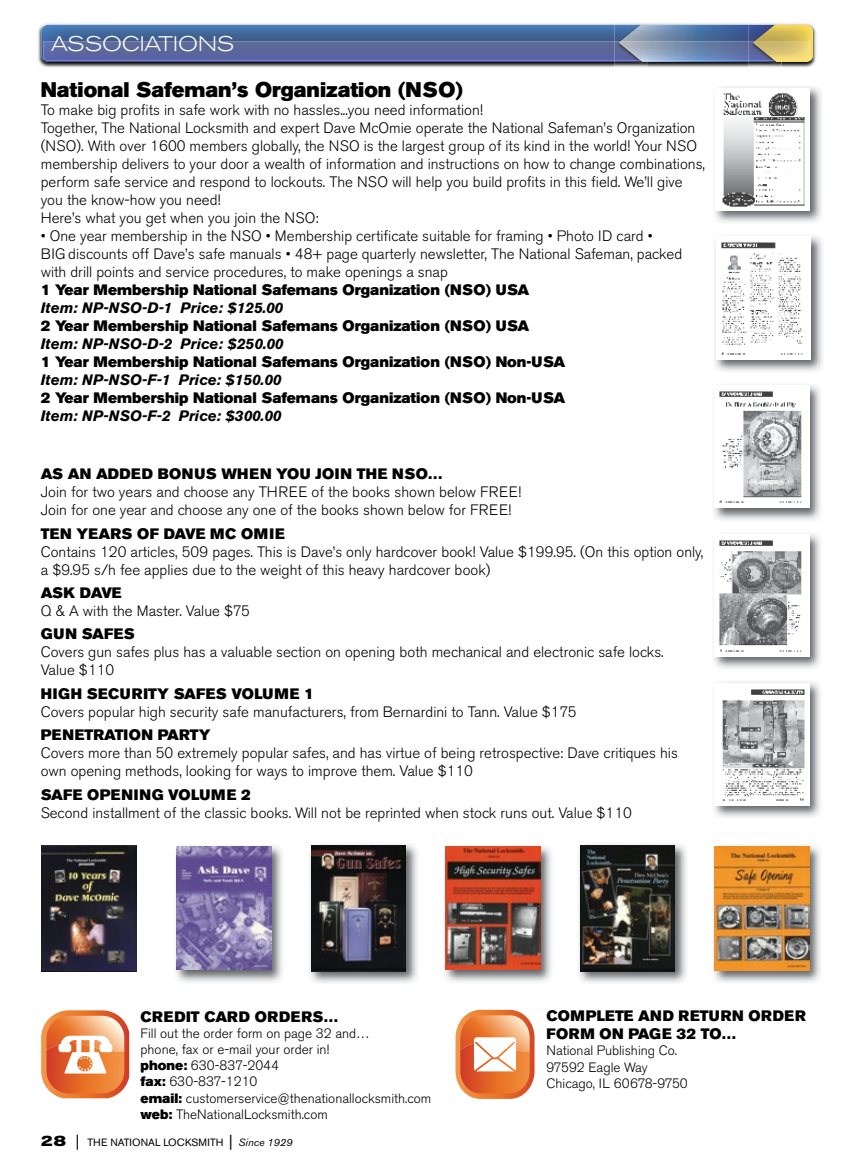
<style>
.page{position:relative;width:851px;height:1161px;background:#fff}
.page>*{position:absolute;margin:0;border:0;box-sizing:border-box;transform-origin:0 0}
.t1{font:21px "Akzidenz Grotesk BE Super";color:#000}
.t2{font:300 expanded 21px "Akzidenz Grotesk BE";letter-spacing:.02em;color:#fff}
.t3{font:300 15px/18px "Akzidenz Grotesk BE";color:#000}
.t4{font:15px "Akzidenz Grotesk BE Super";color:#000}
.t5{font:15px/18px "Akzidenz Grotesk BE Super";letter-spacing:.03em;color:#000}
.t6{font:italic 700 15px "Akzidenz Grotesk BE";color:#000}
.t7{font:15px "Akzidenz Grotesk BE Super";letter-spacing:.02em;color:#000}
.t8{font:300 13.5px/16.2px "Akzidenz Grotesk BE";color:#000}
.t9{font:10.5px "Akzidenz Grotesk BE";color:#000}
.s1{font-family:"Akzidenz Grotesk BE Super";font-weight:400}
.s2{font-weight:700;font-stretch:expanded;font-size:15px}
.s3{font-size:15px}
.s4{font-style:italic}
</style>
<div class="page">
<img style="left:38px;top:25px;width:778px;height:43px">
<svg style="left:41px;top:60px;width:573px;height:2px"></svg>
<img style="left:614px;top:62px;width:33px;height:6px">
<img style="left:614px;top:60px;width:26px;height:2px">
<img style="left:748px;top:62px;width:33px;height:6px">
<svg style="left:640px;top:60px;width:172px;height:2px"></svg>
<img style="left:41px;top:25px;width:573px;height:35px">
<img style="left:614px;top:25px;width:7px;height:16px">
<img style="left:621px;top:25px;width:132px;height:16px">
<img style="left:753px;top:25px;width:59px;height:35px">
<img style="left:43px;top:41px;width:576px;height:19px">
<img style="left:619px;top:41px;width:134px;height:19px">
<img style="left:753px;top:41px;width:58px;height:19px">
<img style="left:715px;top:87px;width:107px;height:135px">
<img style="left:715px;top:88px;width:94px;height:122px">
<img style="left:579px;top:844px;width:108px;height:139px">
<img style="left:580px;top:845px;width:94px;height:126px">
<img style="left:445px;top:846px;width:107px;height:136px">
<img style="left:445px;top:847px;width:95px;height:123px">
<img style="left:714px;top:845px;width:107px;height:138px">
<img style="left:714px;top:846px;width:95px;height:124px">
<img style="left:42px;top:845px;width:94px;height:126px">
<img style="left:310px;top:844px;width:108px;height:139px">
<img style="left:311px;top:845px;width:94px;height:126px">
<img style="left:176px;top:846px;width:107px;height:136px">
<img style="left:176px;top:847px;width:95px;height:123px">
<svg style="left:41px;top:1010px;width:88px;height:88px"></svg>
<svg style="left:455px;top:1010px;width:79px;height:89px"></svg>
<img style="left:715px;top:236px;width:108px;height:135px">
<img style="left:716px;top:237px;width:94px;height:122px">
<img style="left:714px;top:385px;width:107px;height:135px">
<img style="left:714px;top:386px;width:95px;height:122px">
<img style="left:714px;top:534px;width:107px;height:134px">
<img style="left:714px;top:534px;width:95px;height:123px">
<img style="left:714px;top:682px;width:107px;height:135px">
<img style="left:714px;top:683px;width:95px;height:122px">
<h1 class="t2" style="left:51px;top:32px;width:184px">ASSOCIATIONS</h1>
<h1 class="t1" style="left:41px;top:77px;width:423px">National Safeman’s Organization (NSO)</h1>
<p class="t3" style="left:41px;top:101px;width:665px">To make big profits in safe work with no hassles...you need information!<br>Together, The National Locksmith and expert Dave McOmie operate the National Safeman’s Organization (NSO). With over 1600 members globally, the NSO is the largest group of its kind in the world! Your NSO membership delivers to your door a wealth of information and instructions on how to change combinations, perform safe service and respond to lockouts. The NSO will help you build profits in this field. We’ll give you the know-how you need!<br>Here’s what you get when you join the NSO:</p>
<p class="t3" style="left:41px;top:227px;width:643px">• One year membership in the NSO • Membership certificate suitable for framing • Photo ID card •<br>BIG discounts off Dave’s safe manuals • 48+ page quarterly newsletter, The National Safeman, packed with drill points and service procedures, to make openings a snap</p>
<p class="t4" style="left:41px;top:281px;width:490px">1 Year Membership National Safemans Organization (NSO) USA</p>
<p class="t6" style="left:41px;top:299px;width:244px">Item: NP-NSO-D-1 Price: $125.00</p>
<p class="t4" style="left:41px;top:317px;width:490px">2 Year Membership National Safemans Organization (NSO) USA</p>
<p class="t6" style="left:41px;top:335px;width:244px">Item: NP-NSO-D-2 Price: $250.00</p>
<p class="t4" style="left:41px;top:353px;width:526px">1 Year Membership National Safemans Organization (NSO) Non-USA</p>
<p class="t6" style="left:41px;top:371px;width:242px">Item: NP-NSO-F-1 Price: $150.00</p>
<p class="t4" style="left:41px;top:389px;width:526px">2 Year Membership National Safemans Organization (NSO) Non-USA</p>
<p class="t6" style="left:41px;top:407px;width:242px">Item: NP-NSO-F-2 Price: $300.00</p>
<p class="t5" style="left:41px;top:465px;width:403px">AS AN ADDED BONUS WHEN YOU JOIN THE NSO…</p>
<p class="t3" style="left:41px;top:483px;width:482px">Join for two years and choose any THREE of the books shown below FREE!<br>Join for one year and choose any one of the books shown below for FREE!</p>
<p class="t7" style="left:41px;top:525px;width:245px">TEN YEARS OF DAVE MC OMIE</p>
<p class="t3" style="left:41px;top:543px;width:664px">Contains 120 articles, 509 pages. This is Dave’s only hardcover book! Value $199.95. (On this option only, a $9.95 s/h fee applies due to the weight of this heavy hardcover book)</p>
<p class="t4" style="left:41px;top:584px;width:82px">ASK DAVE</p>
<p class="t3" style="left:41px;top:602px;width:211px">Q &amp; A with the Master. Value $75</p>
<p class="t7" style="left:41px;top:625px;width:95px">GUN SAFES</p>
<p class="t3" style="left:41px;top:644px;width:624px">Covers gun safes plus has a valuable section on opening both mechanical and electronic safe locks.<br>Value $110</p>
<p class="t5" style="left:41px;top:685px;width:275px">HIGH SECURITY SAFES VOLUME 1</p>
<p class="t3" style="left:41px;top:703px;width:537px">Covers popular high security safe manufacturers, from Bernardini to Tann. Value $175</p>
<p class="t4" style="left:41px;top:726px;width:171px">PENETRATION PARTY</p>
<p class="t3" style="left:41px;top:744px;width:638px">Covers more than 50 extremely popular safes, and has virtue of being retrospective: Dave critiques his own opening methods, looking for ways to improve them. Value $110</p>
<p class="t5" style="left:41px;top:786px;width:211px">SAFE OPENING VOLUME 2</p>
<p class="t3" style="left:41px;top:804px;width:592px">Second installment of the classic books. Will not be reprinted when stock runs out. Value $110</p>
<p class="t5" style="left:140px;top:1007px;width:199px">CREDIT CARD ORDERS…</p>
<p class="t8" style="left:140px;top:1025px;width:292px">Fill out the order form on page 32 and…<br>phone, fax or e-mail your order in!<br><span class="s1">phone:</span> 630-837-2044<br><span class="s1">fax:</span> 630-837-1210<br><span class="s1">email:</span> customerservice@thenationallocksmith.com <span class="s1">web:</span> TheNationalLocksmith.com</p>
<p class="t9" style="left:40px;top:1136px;width:253px"><span class="s2">28</span> <span class="s3">|</span> THE NATIONAL LOCKSMITH <span class="s3">|</span> <span class="s4">Since 1929</span></p>
<p class="t5" style="left:546px;top:1007px;width:261px">COMPLETE AND RETURN ORDER<br>FORM ON PAGE 32 TO…</p>
<p class="t8" style="left:546px;top:1043px;width:143px">National Publishing Co.<br>97592 Eagle Way<br>Chicago, IL 60678-9750</p>
</div>
